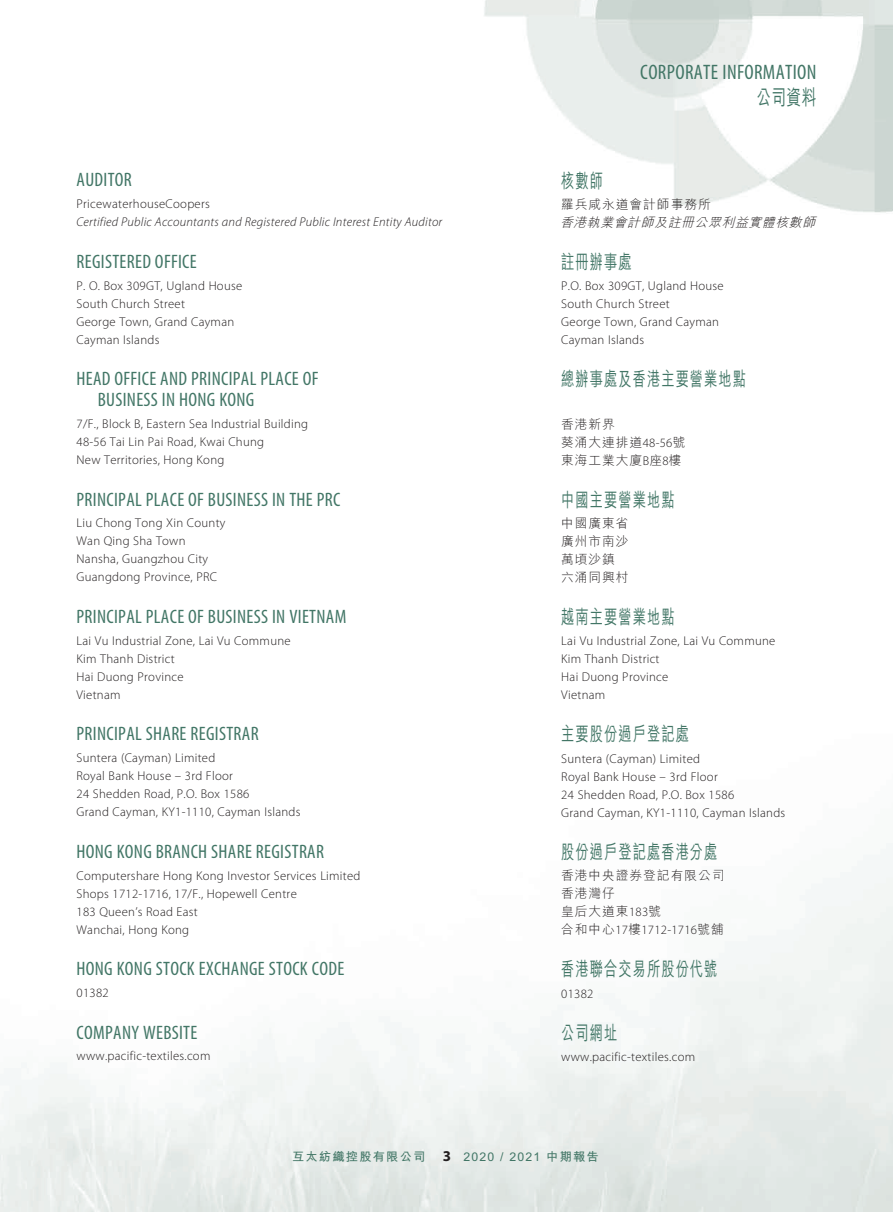
<style>
.page{position:relative;width:893px;height:1212px;background:#fff}
.page>*{position:absolute;margin:0;border:0;box-sizing:border-box;transform-origin:0 0}
.t1{font:condensed 21px "Myriad Pro";letter-spacing:.015em;color:#427666}
.t2{font:500 21px "M Hei HK";color:#427666;scale:.7 1}
._01_H1{font:condensed 19.5px/21px "Myriad Pro";letter-spacing:.015em;color:#427666}
._01_H1_C{font:500 19.5px "M Hei HK";letter-spacing:.08em;color:#427666;scale:.68 1}
._00_txt{font:300 12.75px "Myriad Pro";letter-spacing:.02em;color:#231f20}
._00_txt_C{font:300 12.75px "Myriad Pro";letter-spacing:.02em;color:#231f20}
._00_txt_C-2{font:300 12.75px "M Hei HK";letter-spacing:.07em;color:#231f20}
._00_txt-2{font:italic 300 12.75px "Myriad Pro";letter-spacing:.02em;color:#231f20}
._00_txt_C-3{font:italic 300 12.75px "M Hei HK";color:#231f20}
.t3{font:700 12px "M Hei HK";letter-spacing:.1em;color:#427666}
.s1{font-family:"Myriad Pro"}
.s2{font-family:"M Hei HK"}
.s3{font-family:"Myriad Pro";font-size:15px;color:#231f20}
</style>
<div class="page">
<p class="_01_H1" style="left:77px;top:169px;width:57px">AUDITOR</p>
<p class="_00_txt" style="left:77px;top:196px;width:135px">PricewaterhouseCoopers</p>
<p class="_00_txt-2" style="left:77px;top:214px;width:367px">Certified Public Accountants and Registered Public Interest Entity Auditor</p>
<p class="_01_H1" style="left:77px;top:251px;width:122px">REGISTERED OFFICE</p>
<p class="_00_txt" style="left:77px;top:278px;width:167px">P. O. Box 309GT, Ugland House</p>
<p class="_00_txt" style="left:77px;top:296px;width:110px">South Church Street</p>
<p class="_00_txt" style="left:77px;top:314px;width:159px">George Town, Grand Cayman</p>
<p class="_00_txt" style="left:77px;top:332px;width:84px">Cayman Islands</p>
<p class="_01_H1" style="left:98px;top:368px;width:222px;text-indent:-21px">HEAD OFFICE AND PRINCIPAL PLACE OF<br>BUSINESS IN HONG KONG</p>
<p class="_00_txt" style="left:77px;top:416px;width:233px">7/F., Block B, Eastern Sea Industrial Building</p>
<p class="_00_txt" style="left:77px;top:434px;width:189px">48-56 Tai Lin Pai Road, Kwai Chung</p>
<p class="_00_txt" style="left:77px;top:452px;width:149px">New Territories, Hong Kong</p>
<p class="_01_H1" style="left:77px;top:488px;width:265px">PRINCIPAL PLACE OF BUSINESS IN THE PRC</p>
<p class="_00_txt" style="left:77px;top:515px;width:150px">Liu Chong Tong Xin County</p>
<p class="_00_txt" style="left:77px;top:533px;width:111px">Wan Qing Sha Town</p>
<p class="_00_txt" style="left:77px;top:551px;width:133px">Nansha, Guangzhou City</p>
<p class="_00_txt" style="left:77px;top:569px;width:142px">Guangdong Province, PRC</p>
<p class="_01_H1" style="left:77px;top:606px;width:271px">PRINCIPAL PLACE OF BUSINESS IN VIETNAM</p>
<p class="_00_txt" style="left:77px;top:633px;width:216px">Lai Vu Industrial Zone, Lai Vu Commune</p>
<p class="_00_txt" style="left:77px;top:651px;width:100px">Kim Thanh District</p>
<p class="_00_txt" style="left:77px;top:669px;width:109px">Hai Duong Province</p>
<p class="_00_txt" style="left:77px;top:687px;width:46px">Vietnam</p>
<p class="_01_H1" style="left:77px;top:723px;width:184px">PRINCIPAL SHARE REGISTRAR</p>
<p class="_00_txt" style="left:77px;top:750px;width:140px">Suntera (Cayman) Limited</p>
<p class="_00_txt" style="left:77px;top:768px;width:158px">Royal Bank House – 3rd Floor</p>
<p class="_00_txt" style="left:77px;top:786px;width:174px">24 Shedden Road, P.O. Box 1586</p>
<p class="_00_txt" style="left:77px;top:804px;width:225px">Grand Cayman, KY1-1110, Cayman Islands</p>
<p class="_01_H1" style="left:77px;top:840px;width:249px">HONG KONG BRANCH SHARE REGISTRAR</p>
<p class="_00_txt" style="left:77px;top:867px;width:285px">Computershare Hong Kong Investor Services Limited</p>
<p class="_00_txt" style="left:77px;top:885px;width:222px">Shops 1712-1716, 17/F., Hopewell Centre</p>
<p class="_00_txt" style="left:77px;top:903px;width:123px">183 Queen’s Road East</p>
<p class="_00_txt" style="left:77px;top:921px;width:114px">Wanchai, Hong Kong</p>
<p class="_01_H1" style="left:77px;top:958px;width:269px">HONG KONG STOCK EXCHANGE STOCK CODE</p>
<p class="_00_txt" style="left:77px;top:985px;width:34px">01382</p>
<p class="_01_H1" style="left:77px;top:1021px;width:122px">COMPANY WEBSITE</p>
<p class="_00_txt" style="left:77px;top:1048px;width:135px">www.pacific-textiles.com</p>
<h1 class="t1" style="left:640px;top:59px;width:178px">CORPORATE INFORMATION</h1>
<h1 class="t2" style="left:756px;top:83px;width:87px">公司資料</h1>
<p class="_01_H1_C" style="left:561px;top:166px;width:63px">核數師</p>
<p class="_00_txt_C-2" style="left:561px;top:195px;width:151px">羅兵咸永道會計師事務所</p>
<p class="_00_txt_C-3" style="left:560px;top:213px;width:261px">香港執業會計師及註冊公眾利益實體核數師</p>
<p class="_01_H1_C" style="left:561px;top:248px;width:105px">註冊辦事處</p>
<p class="_00_txt_C" style="left:561px;top:278px;width:164px">P.O. Box 309GT, Ugland House</p>
<p class="_00_txt_C" style="left:561px;top:296px;width:110px">South Church Street</p>
<p class="_00_txt_C" style="left:561px;top:314px;width:159px">George Town, Grand Cayman</p>
<p class="_00_txt_C" style="left:561px;top:332px;width:84px">Cayman Islands</p>
<p class="_01_H1_C" style="left:561px;top:365px;width:273px">總辦事處及香港主要營業地點</p>
<p class="_00_txt_C-2" style="left:561px;top:415px;width:55px">香港新界</p>
<p class="_00_txt_C-2" style="left:561px;top:433px;width:126px">葵涌大連排道<span class="s1">48-56</span>號</p>
<p class="_00_txt_C-2" style="left:561px;top:451px;width:122px">東海工業大廈<span class="s1">B</span>座<span class="s1">8</span>樓</p>
<p class="_01_H1_C" style="left:561px;top:485px;width:168px">中國主要營業地點</p>
<p class="_00_txt_C-2" style="left:561px;top:514px;width:69px">中國廣東省</p>
<p class="_00_txt_C-2" style="left:561px;top:532px;width:69px">廣州市南沙</p>
<p class="_00_txt_C-2" style="left:561px;top:550px;width:55px">萬頃沙鎮</p>
<p class="_00_txt_C-2" style="left:561px;top:568px;width:69px">六涌同興村</p>
<p class="_01_H1_C" style="left:561px;top:603px;width:168px">越南主要營業地點</p>
<p class="_00_txt_C" style="left:561px;top:633px;width:216px">Lai Vu Industrial Zone, Lai Vu Commune</p>
<p class="_00_txt_C" style="left:561px;top:651px;width:100px">Kim Thanh District</p>
<p class="_00_txt_C" style="left:561px;top:669px;width:109px">Hai Duong Province</p>
<p class="_00_txt_C" style="left:561px;top:687px;width:46px">Vietnam</p>
<p class="_01_H1_C" style="left:561px;top:720px;width:189px">主要股份過戶登記處</p>
<p class="_00_txt_C" style="left:561px;top:751px;width:140px">Suntera (Cayman) Limited</p>
<p class="_00_txt_C" style="left:561px;top:769px;width:158px">Royal Bank House – 3rd Floor</p>
<p class="_00_txt_C" style="left:561px;top:787px;width:174px">24 Shedden Road, P.O. Box 1586</p>
<p class="_00_txt_C" style="left:561px;top:805px;width:225px">Grand Cayman, KY1-1110, Cayman Islands</p>
<p class="_01_H1_C" style="left:561px;top:837px;width:231px">股份過戶登記處香港分處</p>
<p class="_00_txt_C-2" style="left:561px;top:866px;width:165px">香港中央證券登記有限公司</p>
<p class="_00_txt_C-2" style="left:561px;top:884px;width:55px">香港灣仔</p>
<p class="_00_txt_C-2" style="left:561px;top:902px;width:101px">皇后大道東<span class="s1">183</span>號</p>
<p class="_00_txt_C" style="left:561px;top:922px;width:164px"><span class="s2">合和中心</span>17<span class="s2">樓</span>1712-1716<span class="s2">號舖</span></p>
<p class="_01_H1_C" style="left:561px;top:955px;width:231px">香港聯合交易所股份代號</p>
<p class="_00_txt_C" style="left:561px;top:986px;width:34px">01382</p>
<p class="_01_H1_C" style="left:561px;top:1018px;width:84px">公司網址</p>
<p class="_00_txt_C" style="left:561px;top:1049px;width:135px">www.pacific-textiles.com</p>
<p class="t3" style="left:292px;top:1147px;width:308px">互太紡織控股有限公司 <span class="s3">3</span> 2020 / 2021 中期報告</p>
</div>
